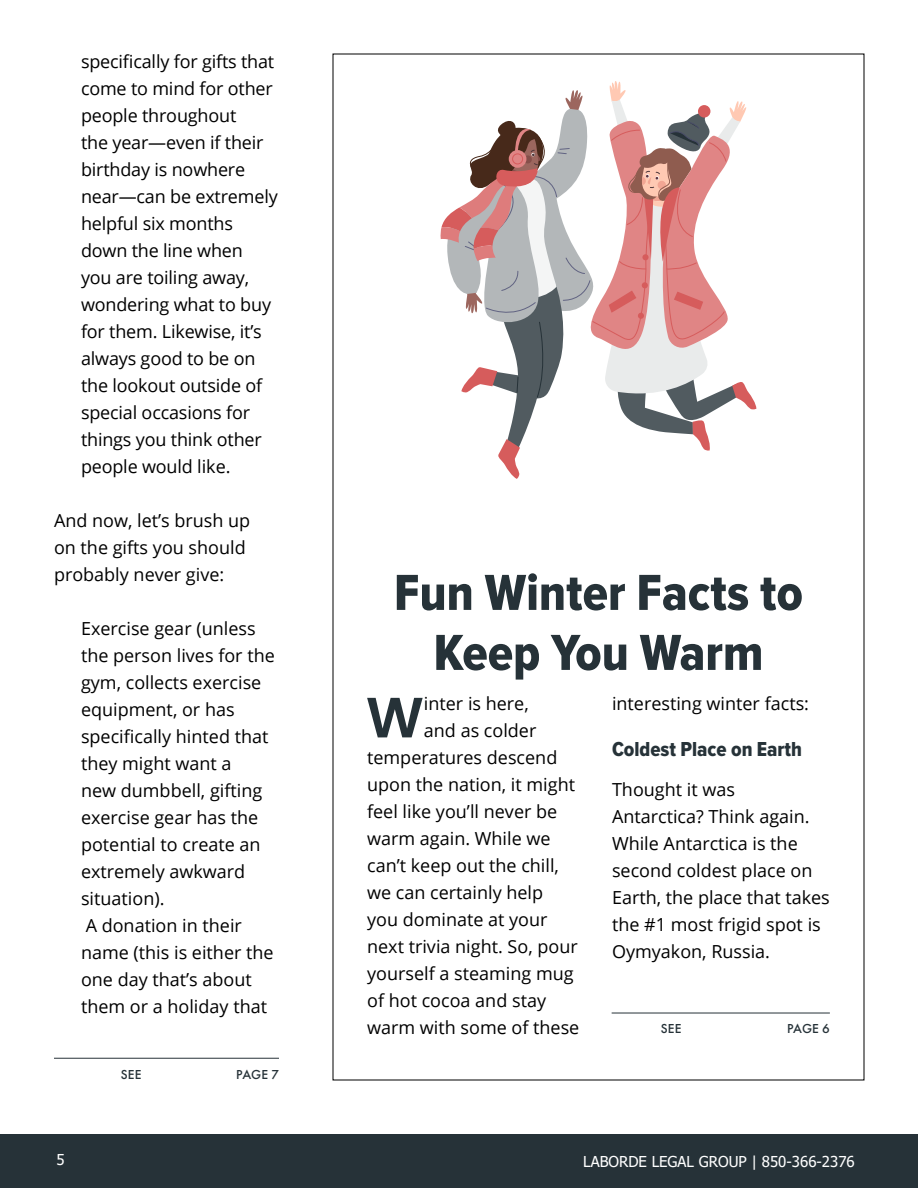
<style>
.page{position:relative;width:918px;height:1188px;background:#fff}
.page>*{position:absolute;margin:0;border:0;box-sizing:border-box;transform-origin:0 0}
.t1{font:600 56.7px "Poppins";color:#263238}
.t2{font:52.5px/60px "Proxima Nova Cond Extrabld";color:#263238;text-align:center}
.t3{font:21px "Proxima Nova Cond Extrabld";color:#263238}
.t4{font:18px/27px "Open Sans";color:#000}
.t5{font:15px "Tahoma";color:#fff}
</style>
<div class="page">
<div style="left:0;top:1134px;width:918px;height:54px;background:#263238"></div>
<hr style="left:54px;top:1058px;width:225px;height:1px;background:#263238">
<svg style="left:440px;top:81px;width:316px;height:398px"></svg>
<hr style="left:612px;top:1013px;width:218px;height:1px;background:#263238">
<p class="t4" style="left:81px;top:47px;width:198px">specifically for gifts that come to mind for other people throughout<br>the year—even if their birthday is nowhere near—can be extremely helpful six months down the line when you are toiling away, wondering what to buy for them. Likewise, it’s always good to be on the lookout outside of special occasions for things you think other people would like.</p>
<p class="t4" style="left:54px;top:506px;width:198px">And now, let’s brush up on the gifts you should probably never give:</p>
<p class="t4" style="left:81px;top:614px;width:195px">Exercise gear (unless the person lives for the gym, collects exercise equipment, or has specifically hinted that they might want a<br>new dumbbell, gifting exercise gear has the potential to create an extremely awkward situation).<br>A donation in their name (this is either the one day that’s about them or a holiday that</p>
<p class="t5" style="left:57px;top:1150px;width:10px">5</p>
<h2 class="t2" style="left:394px;top:564px;width:410px">Fun Winter Facts to<br>Keep You Warm</h2>
<h1 class="t1" style="left:366px;top:685px;width:60px">W</h1>
<p class="t4" style="left:424px;top:690px;width:106px">inter is here,</p>
<p class="t4" style="left:612px;top:690px;width:199px">interesting winter facts:</p>
<p class="t3" style="left:612px;top:737px;width:192px">Coldest Place on Earth</p>
<p class="t4" style="left:612px;top:776px;width:219px">Thought it was<br>Antarctica? Think again.<br>While Antarctica is the second coldest place on<br>Earth, the place that takes the #1 most frigid spot is<br>Oymyakon, Russia.</p>
<p class="t4" style="left:424px;top:717px;width:114px">and as colder</p>
<p class="t4" style="left:367px;top:744px;width:192px">temperatures descend</p>
<p class="t4" style="left:367px;top:771px;width:210px">upon the nation, it might</p>
<p class="t4" style="left:367px;top:798px;width:192px">feel like you’ll never be</p>
<p class="t4" style="left:367px;top:825px;width:185px">warm again. While we</p>
<p class="t4" style="left:367px;top:852px;width:193px">can’t keep out the chill,</p>
<p class="t4" style="left:367px;top:879px;width:178px">we can certainly help</p>
<p class="t4" style="left:367px;top:906px;width:182px">you dominate at your</p>
<p class="t4" style="left:367px;top:933px;width:212px">next trivia night. So, pour</p>
<p class="t4" style="left:367px;top:960px;width:208px">yourself a steaming mug</p>
<p class="t4" style="left:367px;top:987px;width:180px">of hot cocoa and stay</p>
<p class="t4" style="left:367px;top:1014px;width:214px">warm with some of these</p>
<p class="t5" style="left:583px;top:1152px;width:273px">LABORDE LEGAL GROUP | 850-366-2376</p>
</div>
